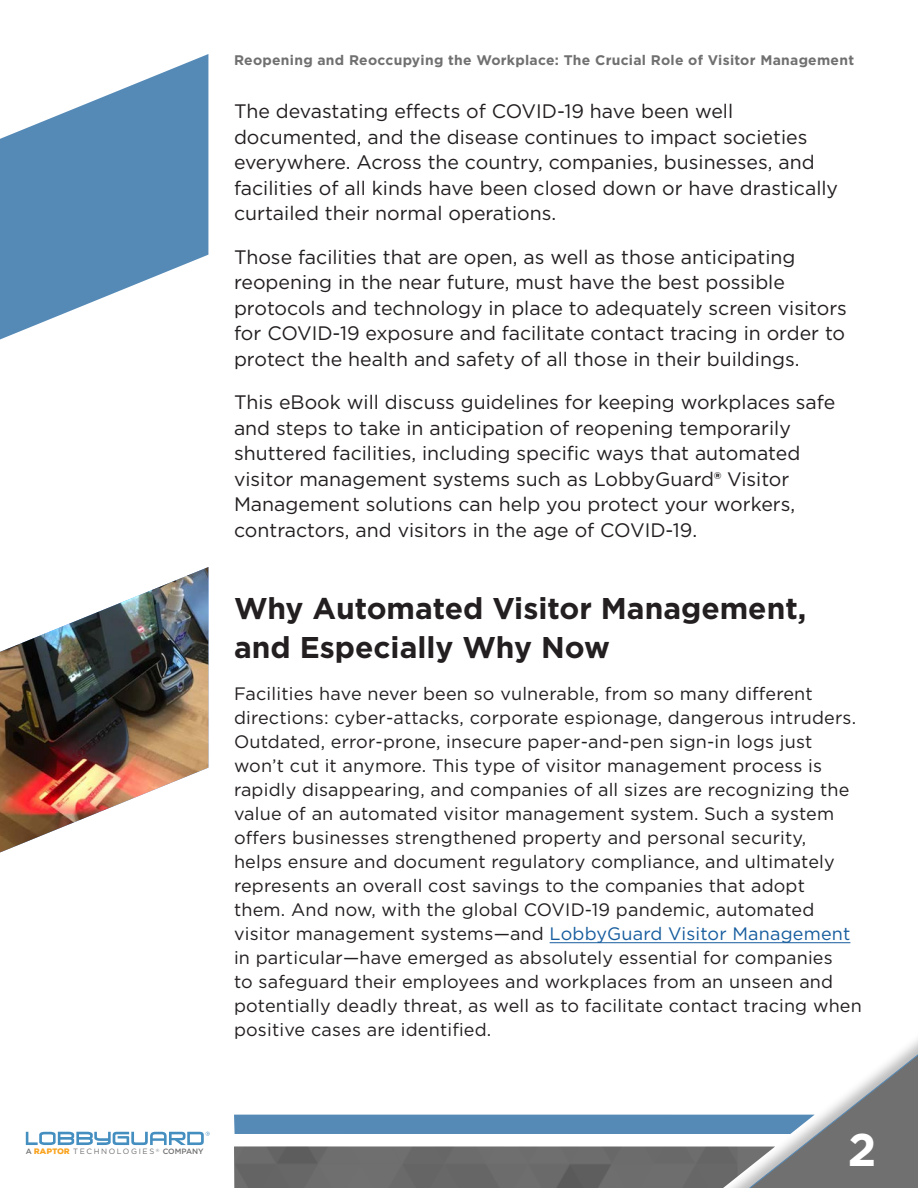
<style>
.page{position:relative;width:918px;height:1188px;background:#fff}
.page>*{position:absolute;margin:0;border:0;box-sizing:border-box;transform-origin:0 0}
.t1{font:700 45.9px "Gotham";color:#fff}
.Headline{font:700 30px/39px "Gotham";color:#231f20}
.Product_Descriptions{font:19.5px/25.5px "Gotham";color:#231f20}
.Headline-2{font:18px/24px "Gotham";letter-spacing:.01em;color:#231f20}
.t2{font:700 13.95px "Gotham";letter-spacing:.02em;color:#707070}
.t3{font:7.65px "Gotham";letter-spacing:.21em;color:#707070}
.s1{font-weight:700}
.s2{color:#175d9e}
.s3{font-weight:500}
.s4{font-family:"Nexa Rust Sans";font-weight:900;color:#f9a21c}
</style>
<div class="page">
<svg style="left:26px;top:1132px;width:184px;height:13px"></svg>
<svg style="left:234px;top:1039px;width:684px;height:149px"></svg>
<img style="left:234px;top:1146px;width:541px;height:42px">
<svg style="left:0;top:54px;width:208px;height:286px;fill:#558ab7"></svg>
<hr style="left:550px;top:942px;width:300px;height:1px;background:#175d9e">
<img style="left:0;top:567px;width:208px;height:285px">
<p class="t2" style="left:234px;top:51px;width:622px">Reopening and Reoccupying the Workplace: The Crucial Role of Visitor Management</p>
<p class="Product_Descriptions" style="left:234px;top:98px;width:606px">The devastating effects of COVID-19 have been well documented, and the disease continues to impact societies everywhere. Across the country, companies, businesses, and facilities of all kinds have been closed down or have drastically curtailed their normal operations.</p>
<p class="Product_Descriptions" style="left:234px;top:244px;width:615px">Those facilities that are open, as well as those anticipating reopening in the near future, must have the best possible protocols and technology in place to adequately screen visitors for COVID-19 exposure and facilitate contact tracing in order to protect the health and safety of all those in their buildings.</p>
<p class="Product_Descriptions" style="left:234px;top:389px;width:603px">This eBook will discuss guidelines for keeping workplaces safe and steps to take in anticipation of reopening temporarily shuttered facilities, including specific ways that automated visitor management systems such as LobbyGuard<span class="s1">®</span> Visitor Management solutions can help you protect your workers, contractors, and visitors in the age of COVID-19.</p>
<p class="Headline" style="left:234px;top:589px;width:574px">Why Automated Visitor Management, and Especially Why Now</p>
<p class="Headline-2" style="left:234px;top:682px;width:629px">Facilities have never been so vulnerable, from so many different directions: cyber-attacks, corporate espionage, dangerous intruders.<br>Outdated, error-prone, insecure paper-and-pen sign-in logs just won’t cut it anymore. This type of visitor management process is rapidly disappearing, and companies of all sizes are recognizing the value of an automated visitor management system. Such a system offers businesses strengthened property and personal security,<br>helps ensure and document regulatory compliance, and ultimately represents an overall cost savings to the companies that adopt<br>them. And now, with the global COVID-19 pandemic, automated visitor management systems—and <span class="s2">LobbyGuard Visitor Management </span>in particular—have emerged as absolutely essential for companies<br>to safeguard their employees and workplaces from an unseen and potentially deadly threat, as well as to facilitate contact tracing when positive cases are identified.</p>
<p class="t3" style="left:26px;top:1147px;width:179px"><span class="s3">A</span><span class="s4">RAPTOR</span> TECHNOLOGIES <sup>®</sup> <span class="s3">COMPANY</span></p>
<h1 class="t1" style="left:848px;top:1119px;width:30px">2</h1>
</div>
